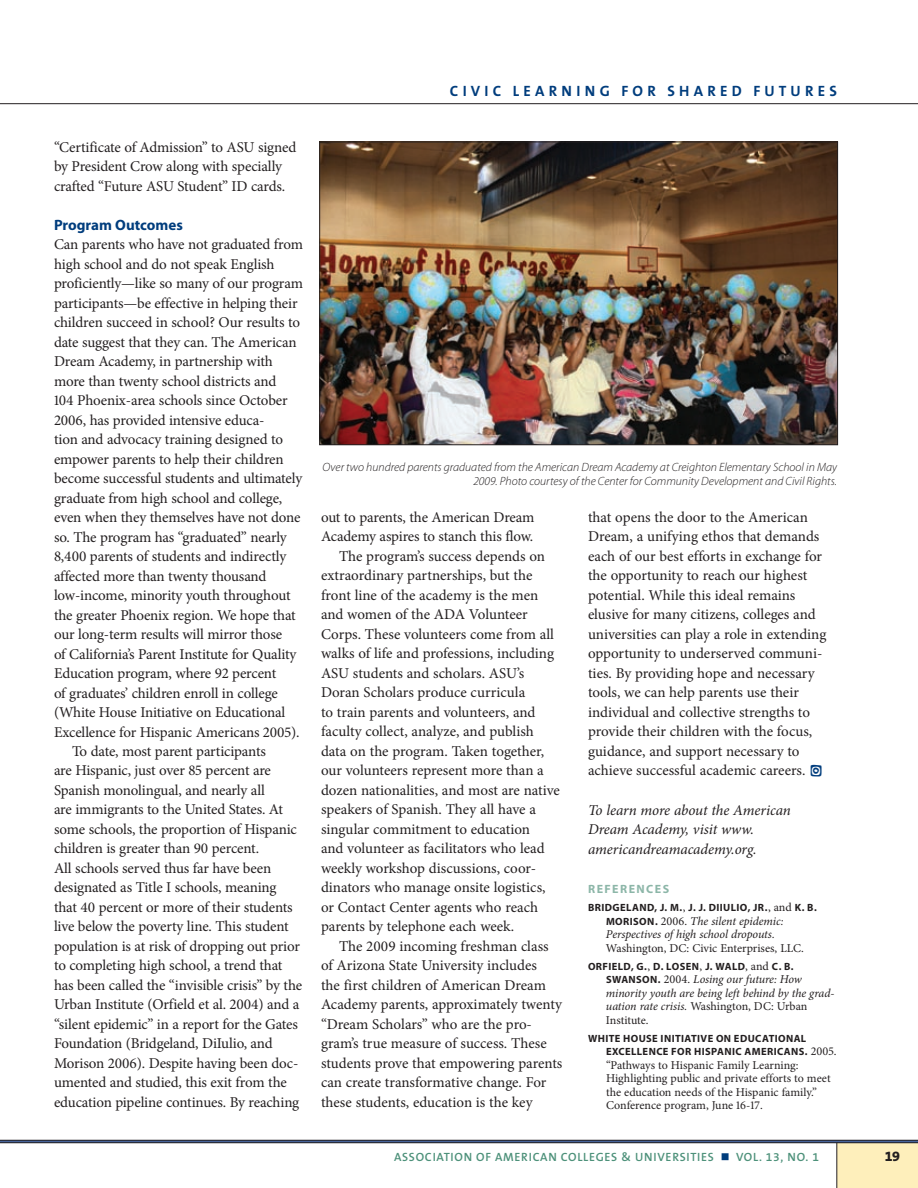
<style>
.page{position:relative;width:918px;height:1188px;background:#fff}
.page>*{position:absolute;margin:0;border:0;box-sizing:border-box;transform-origin:0 0}
.Article_Text{font:15px/19.5px "Minion Pro";letter-spacing:-.005em;color:#231f20}
.Article_Text_1st_Par{font:15px/19.5px "Minion Pro";letter-spacing:-.01em;color:#231f20}
.Article_Text-2{font:italic 15px/19.5px "Minion Pro";letter-spacing:-.005em;color:#231f20}
.t1{font:700 15px "The Sans B7";letter-spacing:.28em;color:#013d7d}
.Article_Subhead{font:700 15px "Myriad Pro";color:#013d7d}
.t2{font:800 14.25px "The Sans B8";color:#231f20}
.Reference_Text__nest{font:italic 12px/13.5px "Minion Pro";letter-spacing:-.01em;color:#231f20}
.Photo_Caption{font:italic 300 12px/13.5px "Myriad Pro";color:#231f20;text-align:right}
.Reference_Text__nest-2{font:12px/13.5px "Minion Pro";color:#231f20}
.t3{font:600 12px "The Sans B6";letter-spacing:.06em;color:#4d917a}
.Reference_Subhead{font:700 12px "Myriad Pro";letter-spacing:.12em;color:#8cb6a8}
.Reference_Text__nest-3{font:700 10.5px/13.5px "Myriad Pro";letter-spacing:.04em;color:#231f20}
.s1{font-family:"Minion Pro";font-weight:400;font-size:12px}
.s2{font-family:"Myriad Pro";font-weight:700;font-style:normal;font-size:10.5px}
.s3{font-style:normal}
.s4{color:#013d7d}
</style>
<div class="page">
<div style="left:837px;top:1142px;width:81px;height:46px;background:#feefbb"></div>
<img style="left:322px;top:144px;width:514px;height:299px">
<div style="left:320px;top:142px;width:518px;height:303px;border:1px solid #231f20"></div>
<hr style="left:0;top:1140px;width:918px;height:3px;background:#46639a">
<hr style="left:0;top:1140px;width:918px;height:1px;background:#231f20">
<hr style="left:0;top:1142px;width:918px;height:1px;background:#231f20">
<hr style="left:837px;top:1143px;width:1px;height:45px;background:#231f20">
<hr style="left:0;top:103px;width:918px;height:1px;background:#231f20">
<p class="Article_Text" style="left:54px;top:137px;width:244px">“Certificate of Admission” to ASU signed by President Crow along with specially crafted “Future ASU Student” ID cards.</p>
<p class="Article_Subhead" style="left:54px;top:216px;width:130px">PROGRAM OUTCOMES</p>
<p class="Article_Text_1st_Par" style="left:54px;top:235px;width:250px">Can parents who have not graduated from high school and do not speak English proficiently—like so many of our program participants—be effective in helping their children succeed in school? Our results to date suggest that they can. The American Dream Academy, in partnership with more than twenty school districts and<br>104 Phoenix-area schools since October 2006, has provided intensive educa-<br>tion and advocacy training designed to empower parents to help their children become successful students and ultimately graduate from high school and college, even when they themselves have not done so. The program has “graduated” nearly 8,400 parents of students and indirectly affected more than twenty thousand low-income, minority youth throughout the greater Phoenix region. We hope that our long-term results will mirror those<br>of California’s Parent Institute for Quality Education program, where 92 percent<br>of graduates’ children enroll in college (White House Initiative on Educational Excellence for Hispanic Americans 2005).</p>
<p class="Article_Text" style="left:54px;top:742px;width:250px;text-indent:18px">To date, most parent participants<br>are Hispanic, just over 85 percent are Spanish monolingual, and nearly all<br>are immigrants to the United States. At some schools, the proportion of Hispanic children is greater than 90 percent.<br>All schools served thus far have been designated as Title I schools, meaning that 40 percent or more of their students live below the poverty line. This student population is at risk of dropping out prior to completing high school, a trend that has been called the “invisible crisis” by the Urban Institute (Orfield et al. 2004) and a “silent epidemic” in a report for the Gates Foundation (Bridgeland, DiIulio, and Morison 2006). Despite having been doc&shy;umented and studied, this exit from the education pipeline continues. By reaching</p>
<p class="t1" style="left:450px;top:83px;width:389px">CIVIC LEARNING FOR SHARED FUTURES</p>
<p class="Photo_Caption" style="left:323px;top:461px;width:516px">Over two hundred parents graduated from the American Dream Academy at Creighton Elementary School in May<br>2009. Photo courtesy of the Center for Community Development and Civil Rights.</p>
<p class="Article_Text" style="left:321px;top:508px;width:215px">out to parents, the American Dream<br>Academy aspires to stanch this flow.</p>
<p class="Article_Text" style="left:321px;top:547px;width:240px;text-indent:18px">The program’s success depends on extraordinary partnerships, but the front line of the academy is the men and women of the ADA Volunteer Corps. These volunteers come from all walks of life and professions, including ASU students and scholars. ASU’s Doran Scholars produce curricula<br>to train parents and volunteers, and faculty collect, analyze, and publish data on the program. Taken together, our volunteers represent more than a dozen nationalities, and most are native speakers of Spanish. They all have a singular commitment to education<br>and volunteer as facilitators who lead weekly workshop discussions, coor&shy;dinators who manage onsite logistics, or Contact Center agents who reach parents by telephone each week.</p>
<p class="Article_Text" style="left:321px;top:937px;width:243px;text-indent:18px">The 2009 incoming freshman class of Arizona State University includes<br>the first children of American Dream Academy parents, approximately twenty “Dream Scholars” who are the pro&shy;gram’s true measure of success. These students prove that empowering parents can create transformative change. For these students, education is the key</p>
<p class="Article_Text" style="left:588px;top:508px;width:240px">that opens the door to the American Dream, a unifying ethos that demands each of our best efforts in exchange for the opportunity to reach our highest potential. While this ideal remains elusive for many citizens, colleges and universities can play a role in extending opportunity to underserved communi&shy;ties. By providing hope and necessary tools, we can help parents use their individual and collective strengths to provide their children with the focus, guidance, and support necessary to achieve successful academic careers.</p>
<p class="Article_Text-2" style="left:588px;top:800px;width:204px">To learn more about the American<br>Dream Academy, visit www. americandreamacademy.org.</p>
<p class="Reference_Subhead" style="left:588px;top:882px;width:83px">REFERENCES</p>
<p class="Reference_Text__nest-3" style="left:588px;top:901px;width:230px">BRIDGELAND, J. M.<span class="s1">,</span> J. J. DIIULIO, JR.<span class="s1">, and</span> K. B.</p>
<p class="Reference_Text__nest" style="left:606px;top:914px;width:199px"><span class="s2">MORISON.</span> <span class="s3">2006.</span> The silent epidemic:<br>Perspectives of high school dropouts.<br><span class="s3">Washington, DC: Civic Enterprises, LLC.</span></p>
<p class="Reference_Text__nest-3" style="left:588px;top:960px;width:207px">ORFIELD, G.<span class="s1">,</span> D. LOSEN<span class="s1">,</span> J. WALD<span class="s1">, and</span> C. B.</p>
<p class="Reference_Text__nest" style="left:606px;top:973px;width:230px"><span class="s2">SWANSON.</span> <span class="s3">2004.</span> Losing our future: How minority youth are being left behind by the grad&shy;uation rate crisis. <span class="s3">Washington, DC: Urban Institute.</span></p>
<p class="Reference_Text__nest-3" style="left:606px;top:1032px;width:232px;text-indent:-18px">WHITE HOUSE INITIATIVE ON EDUCATIONAL<br>EXCELLENCE FOR HISPANIC AM ERICANS. <span class="s1">2005.</span></p>
<p class="Reference_Text__nest-2" style="left:606px;top:1058px;width:226px">“Pathways to Hispanic Family Learning:<br>Highlighting public and private efforts to meet the education needs of the Hispanic family.” Conference program, June 16-17.</p>
<p class="t3" style="left:394px;top:1150px;width:426px">ASSOCIATION OF AMERICAN COLLEGES &amp; UNIVERSITIES <span class="s4">■</span> VOL. 13, NO. 1</p>
<p class="t2" style="left:885px;top:1149px;width:17px">19</p>
</div>
